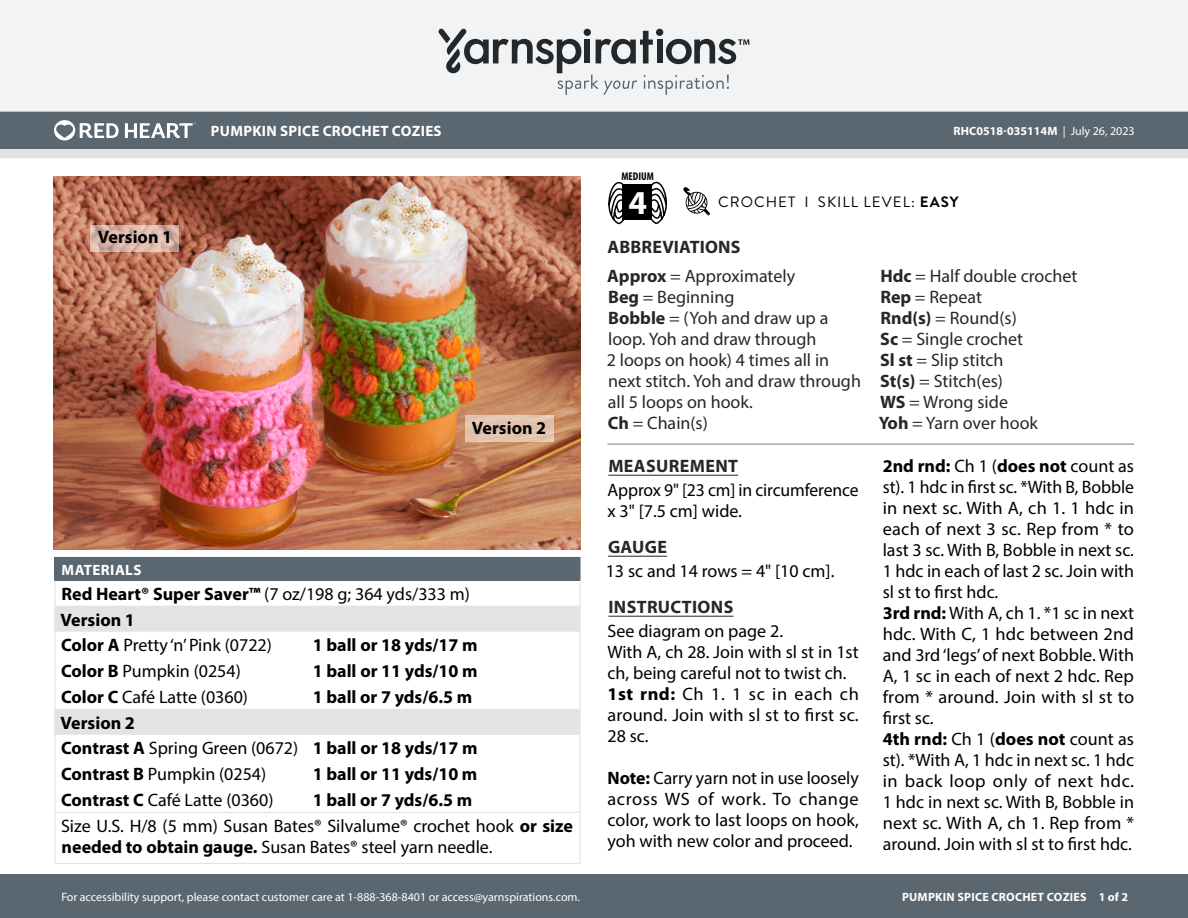
<style>
.page{position:relative;width:1188px;height:918px;background:#fff}
.page>*{position:absolute;margin:0;border:0;box-sizing:border-box;transform-origin:0 0}
.t1{font:700 33.6px "Myriad Pro";color:#fff}
.Body_-__Auto_Style_with_Keep_lines_toget{font:18px/21px "Myriad Pro";color:#000;text-align:justify}
.Abbreviations_-_With_auto_styling{font:18px/21px "Myriad Pro";color:#24282a}
.Material_-__Colors_information{font:18px "Myriad Pro";color:#000}
.Materials_-_Needle___Supplies_Info{font:18px/21px "Myriad Pro";color:#000}
.Material_-__Colors_information-2{font:700 18px "Myriad Pro";color:#000}
.Materials_-_Brand___Product_Info{font:18px "Myriad Pro";color:#000}
.Body_-_HEADERS_-_Underline{font:700 18px "Myriad Pro";letter-spacing:.02em;color:#24282a}
.Body_-_NO_Automatic_styling{font:18px "Myriad Pro";color:#000}
.Materials_-_Brand___Product_Info-2{font:700 18px "Myriad Pro";color:#000}
.Body_-__Color_coded_4_sizes{font:700 18px "Myriad Pro";color:#000}
.Materials_-__Header_in_dark_gray_box{font:700 15px "Myriad Pro";letter-spacing:.02em;color:#fff}
.Type_of_pattern___Skill_Level___XXXXXX{font:15px "Brandon Grotesque";letter-spacing:.07em;color:#000}
.t2{font:12px "Myriad Pro";color:#fff}
.t3{font:700 12px "Myriad Pro";letter-spacing:.02em;color:#fff}
.t4{font:700 12px "Myriad Pro";color:#fff}
.t5{font:700 condensed 11.25px "Myriad Pro";color:#000}
.s1{font-weight:700}
.s2{font-weight:400}
</style>
<div class="page">
<div style="left:0;top:875px;width:1188px;height:43px;background:#5a6670"></div>
<div style="left:0;top:149px;width:1188px;height:9px;background:#e4e3e3"></div>
<div style="left:0;top:111px;width:1188px;height:38px;background:#5a6670"></div>
<div style="left:0;top:0;width:1188px;height:112px;background:#f2f3f4"></div>
<svg style="left:438px;top:29px;width:311px;height:66px"></svg>
<svg style="left:683px;top:187px;width:27px;height:28px"></svg>
<svg style="left:608px;top:181px;width:18px;height:43px"></svg>
<svg style="left:649px;top:181px;width:18px;height:43px"></svg>
<div style="left:622px;top:185px;width:30px;height:35px;background:#000"></div>
<svg style="left:54px;top:120px;width:65px;height:20px"></svg>
<svg style="left:125px;top:122px;width:71px;height:16px"></svg>
<img style="left:54px;top:177px;width:527px;height:373px">
<div style="left:55px;top:557px;width:525px;height:24px;background:#5a6670"></div>
<svg style="left:56px;top:607px;width:523px;height:128px"></svg>
<svg style="left:580px;top:558px;width:1px;height:23px"></svg>
<hr style="left:54px;top:606px;width:254px;height:1px;background:#e4e3e3">
<hr style="left:308px;top:606px;width:273px;height:1px;background:#e4e3e3">
<hr style="left:579px;top:581px;width:2px;height:25px;background:#e4e3e3">
<hr style="left:579px;top:607px;width:2px;height:25px;background:#e4e3e3">
<hr style="left:579px;top:710px;width:2px;height:25px;background:#e4e3e3">
<svg style="left:54px;top:558px;width:2px;height:254px"></svg>
<hr style="left:579px;top:632px;width:2px;height:25px;background:#e4e3e3">
<hr style="left:579px;top:657px;width:2px;height:26px;background:#e4e3e3">
<hr style="left:579px;top:683px;width:2px;height:26px;background:#e4e3e3">
<hr style="left:579px;top:735px;width:2px;height:25px;background:#e4e3e3">
<hr style="left:579px;top:760px;width:2px;height:26px;background:#e4e3e3">
<hr style="left:579px;top:786px;width:2px;height:26px;background:#e4e3e3">
<hr style="left:54px;top:813px;width:1px;height:50px;background:#e4e3e3">
<hr style="left:54px;top:709px;width:254px;height:1px;background:#e4e3e3">
<hr style="left:54px;top:812px;width:254px;height:1px;background:#e4e3e3">
<hr style="left:54px;top:863px;width:254px;height:1px;background:#e4e3e3">
<hr style="left:308px;top:863px;width:273px;height:1px;background:#e4e3e3">
<hr style="left:308px;top:709px;width:273px;height:1px;background:#e4e3e3">
<hr style="left:308px;top:812px;width:273px;height:1px;background:#e4e3e3">
<hr style="left:579px;top:813px;width:2px;height:50px;background:#e4e3e3">
<hr style="left:608px;top:475px;width:130px;height:1px;background:#24282a">
<hr style="left:608px;top:556px;width:59px;height:1px;background:#24282a">
<hr style="left:608px;top:616px;width:126px;height:1px;background:#24282a">
<hr style="left:608px;top:444px;width:526px;height:1px;background:#7d7d7d">
<svg style="left:90px;top:225px;width:89px;height:27px;background:#d6b3a7"></svg>
<div style="left:465px;top:415px;width:89px;height:27px;background:#e3c3ae"></div>
<p class="Body_-__Color_coded_4_sizes" style="left:98px;top:226px;width:76px">Version 1</p>
<p class="Materials_-__Header_in_dark_gray_box" style="left:211px;top:121px;width:232px">PUMPKIN SPICE CROCHET COZIES</p>
<p class="Body_-__Color_coded_4_sizes" style="left:472px;top:416px;width:76px">Version 2</p>
<p class="Materials_-__Header_in_dark_gray_box" style="left:62px;top:560px;width:81px">MATERIALS</p>
<p class="Materials_-_Brand___Product_Info" style="left:61px;top:583px;width:410px"><span class="s1">Red Heart® Super Saver™</span> (7 oz/198 g; 364 yds/333 m)</p>
<p class="Materials_-_Brand___Product_Info-2" style="left:61px;top:608px;width:76px">Version 1</p>
<p class="Material_-__Colors_information" style="left:61px;top:634px;width:212px"><span class="s1">Color A</span> Pretty ‘n’ Pink (0722)</p>
<p class="Material_-__Colors_information-2" style="left:313px;top:633px;width:166px">1 ball or 18 yds/17 m</p>
<p class="Material_-__Colors_information" style="left:61px;top:660px;width:181px"><span class="s1">Color B</span> Pumpkin (0254)</p>
<p class="Material_-__Colors_information-2" style="left:313px;top:659px;width:166px">1 ball or 11 yds/10 m</p>
<p class="Material_-__Colors_information" style="left:61px;top:686px;width:188px"><span class="s1">Color C</span> Café Latte (0360)</p>
<p class="Material_-__Colors_information-2" style="left:313px;top:685px;width:161px">1 ball or 7 yds/6.5 m</p>
<p class="Materials_-_Brand___Product_Info-2" style="left:61px;top:711px;width:76px">Version 2</p>
<p class="Material_-__Colors_information" style="left:61px;top:737px;width:239px"><span class="s1">Contrast A</span> Spring Green (0672)</p>
<p class="Material_-__Colors_information-2" style="left:313px;top:737px;width:166px">1 ball or 18 yds/17 m</p>
<p class="Material_-__Colors_information" style="left:61px;top:763px;width:207px"><span class="s1">Contrast B</span> Pumpkin (0254)</p>
<p class="Material_-__Colors_information-2" style="left:313px;top:762px;width:166px">1 ball or 11 yds/10 m</p>
<p class="Material_-__Colors_information" style="left:61px;top:789px;width:214px"><span class="s1">Contrast C</span> Café Latte (0360)</p>
<p class="Material_-__Colors_information-2" style="left:313px;top:788px;width:161px">1 ball or 7 yds/6.5 m</p>
<p class="Materials_-_Needle___Supplies_Info" style="left:61px;top:815px;width:513px">Size U.S. H/8 (5 mm) Susan Bates® Silvalume® crochet hook <span class="s1">or size needed to obtain gauge.</span> Susan Bates® steel yarn needle.</p>
<p class="t2" style="left:61px;top:889px;width:520px">For accessibility support, please contact customer care at 1-888-368-8401 or access@yarnspirations.com.</p>
<p class="t5" style="left:621px;top:169px;width:34px">MEDIUM</p>
<h1 class="t1" style="left:629px;top:180px;width:20px">4</h1>
<p class="t4" style="left:953px;top:123px;width:183px">RHC0518-035114M <span class="s2">| July 26, 2023</span></p>
<p class="Type_of_pattern___Skill_Level___XXXXXX" style="left:718px;top:192px;width:242px">CROCHET I SKILL LEVEL: <span class="s1">EASY</span></p>
<p class="Body_-_HEADERS_-_Underline" style="left:608px;top:235px;width:135px">ABBREVIATIONS</p>
<p class="Abbreviations_-_With_auto_styling" style="left:607px;top:265px;width:189px"><span class="s1">Approx</span> = Approximately</p>
<p class="Abbreviations_-_With_auto_styling" style="left:608px;top:286px;width:128px"><span class="s1">Beg</span> = Beginning</p>
<p class="Abbreviations_-_With_auto_styling" style="left:607px;top:307px;width:256px"><span class="s1">Bobble</span> = (Yoh and draw up a loop. Yoh and draw through<br>2 loops on hook) 4 times all in next stitch. Yoh and draw through all 5 loops on hook.</p>
<p class="Abbreviations_-_With_auto_styling" style="left:608px;top:412px;width:102px"><span class="s1">Ch</span> = Chain(s)</p>
<p class="Body_-_HEADERS_-_Underline" style="left:608px;top:454px;width:131px">MEASUREMENT</p>
<p class="Body_-__Auto_Style_with_Keep_lines_toget" style="left:608px;top:479px;width:253px">Approx 9" [23 cm] in circumference x 3" [7.5 cm] wide.</p>
<p class="Body_-_HEADERS_-_Underline" style="left:608px;top:535px;width:61px">GAUGE</p>
<p class="Body_-_NO_Automatic_styling" style="left:606px;top:560px;width:230px">13 sc and 14 rows = 4" [10 cm].</p>
<p class="Body_-_HEADERS_-_Underline" style="left:608px;top:595px;width:126px">INSTRUCTIONS</p>
<p class="Body_-__Auto_Style_with_Keep_lines_toget" style="left:608px;top:620px;width:177px">See diagram on page 2.</p>
<p class="Body_-__Auto_Style_with_Keep_lines_toget" style="left:608px;top:641px;width:253px">With A, ch 28. Join with sl st in 1st ch, being careful not to twist ch.</p>
<p class="Body_-__Auto_Style_with_Keep_lines_toget" style="left:608px;top:683px;width:253px"><span class="s1">1st rnd:</span> Ch 1. 1 sc in each ch around. Join with sl st to first sc.<br>28 sc.</p>
<p class="Body_-__Auto_Style_with_Keep_lines_toget" style="left:608px;top:767px;width:253px"><span class="s1">Note:</span> Carry yarn not in use loosely across WS of work. To change color, work to last loops on hook, yoh with new color and proceed.</p>
<p class="Abbreviations_-_With_auto_styling" style="left:880px;top:265px;width:199px"><span class="s1">Hdc</span> = Half double crochet</p>
<p class="Abbreviations_-_With_auto_styling" style="left:880px;top:286px;width:103px"><span class="s1">Rep</span> = Repeat</p>
<p class="Abbreviations_-_With_auto_styling" style="left:880px;top:307px;width:138px"><span class="s1">Rnd(s)</span> = Round(s)</p>
<p class="Abbreviations_-_With_auto_styling" style="left:880px;top:328px;width:145px"><span class="s1">Sc</span> = Single crochet</p>
<p class="Abbreviations_-_With_auto_styling" style="left:880px;top:349px;width:125px"><span class="s1">Sl st</span> = Slip stitch</p>
<p class="Abbreviations_-_With_auto_styling" style="left:880px;top:370px;width:124px"><span class="s1">St(s)</span> = Stitch(es)</p>
<p class="Abbreviations_-_With_auto_styling" style="left:880px;top:391px;width:129px"><span class="s1">WS</span> = Wrong side</p>
<p class="Abbreviations_-_With_auto_styling" style="left:879px;top:412px;width:161px"><span class="s1">Yoh</span> = Yarn over hook</p>
<p class="Body_-__Auto_Style_with_Keep_lines_toget" style="left:883px;top:455px;width:253px"><span class="s1">2nd rnd:</span> Ch 1 (<span class="s1">does not</span> count as st). 1 hdc in first sc. *With B, Bobble in next sc. With A, ch 1. 1 hdc in each of next 3 sc. Rep from * to last 3 sc. With B, Bobble in next sc.<br>1 hdc in each of last 2 sc. Join with sl st to first hdc.</p>
<p class="Body_-__Auto_Style_with_Keep_lines_toget" style="left:883px;top:602px;width:253px"><span class="s1">3rd rnd:</span> With A, ch 1. *1 sc in next hdc. With C, 1 hdc between 2nd and 3rd ‘legs’ of next Bobble. With A, 1 sc in each of next 2 hdc. Rep from * around. Join with sl st to first sc.</p>
<p class="Body_-__Auto_Style_with_Keep_lines_toget" style="left:883px;top:728px;width:253px"><span class="s1">4th rnd:</span> Ch 1 (<span class="s1">does not</span> count as st). *With A, 1 hdc in next sc. 1 hdc in back loop only of next hdc.<br>1 hdc in next sc. With B, Bobble in next sc. With A, ch 1. Rep from * around. Join with sl st to first hdc.</p>
<p class="t3" style="left:902px;top:889px;width:228px">PUMPKIN SPICE CROCHET COZIES 1 of 2</p>
</div>
